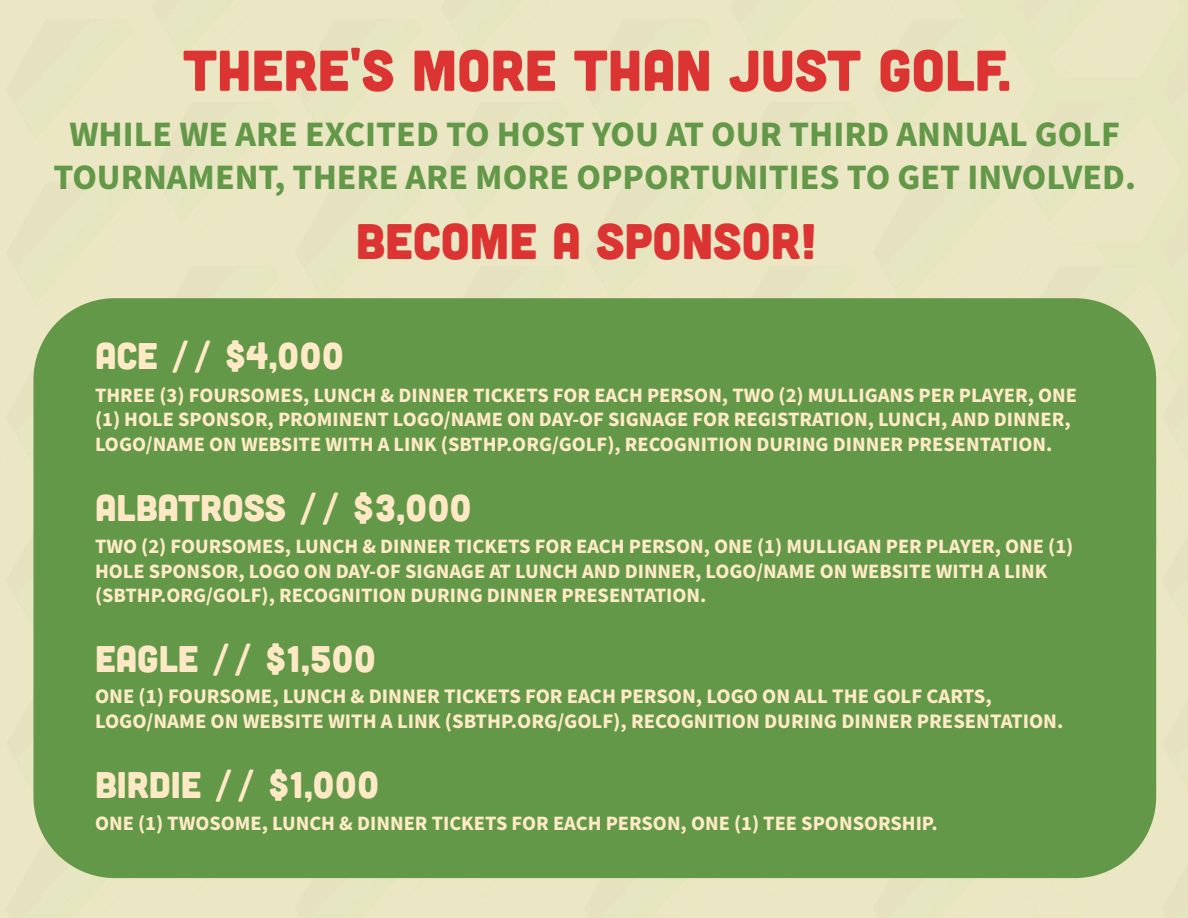
<style>
.page{position:relative;width:1188px;height:918px;background:#fff}
.page>*{position:absolute;margin:0;border:0;box-sizing:border-box;transform-origin:0 0}
.t1{font:57.45px "Cubano";color:#db3433}
.t2{font:49.95px "Cubano";color:#db3433}
.t3{font:37.05px "Cubano";color:#fee9c6}
.t4{font:37.05px "Cubano";color:#ffeac7}
.t5{font:700 35.85px/43px "Source Sans Pro";color:#639848;text-align:center}
.t6{font:700 20.7px/24.9px "Source Sans Pro";color:#ffeac7}
.t7{font:700 20.4px/24.6px "Source Sans Pro";color:#ffeac7}
</style>
<div class="page">
<div style="left:33px;top:298px;width:1123px;height:580px;background:#639848"></div>
<h1 class="t1" style="left:183px;top:34px;width:829px">THERE'S MORE THAN JUST GOLF.</h1>
<h3 class="t5" style="left:53px;top:113px;width:1084px">WHILE WE ARE EXCITED TO HOST YOU AT OUR THIRD ANNUAL GOLF<br>TOURNAMENT, THERE ARE MORE OPPORTUNITIES TO GET INVOLVED.</h3>
<h2 class="t2" style="left:356px;top:210px;width:463px">BECOME A SPONSOR!</h2>
<h3 class="t4" style="left:95px;top:333px;width:250px">ACE // $4,000</h3>
<p class="t7" style="left:95px;top:383px;width:984px">THREE (3) FOURSOMES, LUNCH &amp; DINNER TICKETS FOR EACH PERSON, TWO (2) MULLIGANS PER PLAYER, ONE (1) HOLE SPONSOR, PROMINENT LOGO/NAME ON DAY-OF SIGNAGE FOR REGISTRATION, LUNCH, AND DINNER,<br>LOGO/NAME ON WEBSITE WITH A LINK (SBTHP.ORG/GOLF), RECOGNITION DURING DINNER PRESENTATION.</p>
<h3 class="t3" style="left:95px;top:485px;width:378px">ALBATROSS // $3,000</h3>
<p class="t7" style="left:95px;top:534px;width:980px">TWO (2) FOURSOMES, LUNCH &amp; DINNER TICKETS FOR EACH PERSON, ONE (1) MULLIGAN PER PLAYER, ONE (1)<br>HOLE SPONSOR, LOGO ON DAY-OF SIGNAGE AT LUNCH AND DINNER, LOGO/NAME ON WEBSITE WITH A LINK (SBTHP.ORG/GOLF), RECOGNITION DURING DINNER PRESENTATION.</p>
<h3 class="t3" style="left:95px;top:636px;width:283px">EAGLE // $1,500</h3>
<p class="t6" style="left:95px;top:685px;width:970px">ONE (1) FOURSOME, LUNCH &amp; DINNER TICKETS FOR EACH PERSON, LOGO ON ALL THE GOLF CARTS,<br>LOGO/NAME ON WEBSITE WITH A LINK (SBTHP.ORG/GOLF), RECOGNITION DURING DINNER PRESENTATION.</p>
<h3 class="t3" style="left:95px;top:762px;width:286px">BIRDIE // $1,000</h3>
<p class="t7" style="left:95px;top:812px;width:844px">ONE (1) TWOSOME, LUNCH &amp; DINNER TICKETS FOR EACH PERSON, ONE (1) TEE SPONSORSHIP.</p>
</div>
